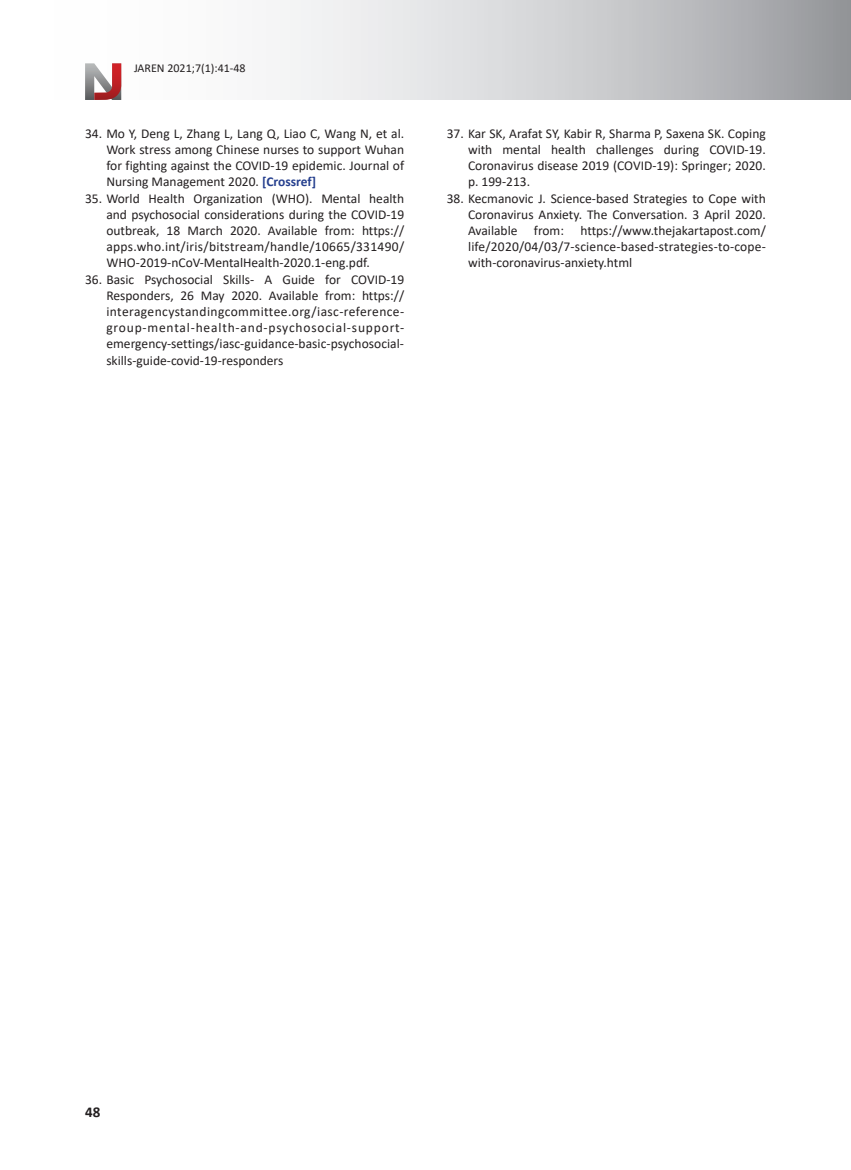
<style>
.page{position:relative;width:851px;height:1170px;background:#fff}
.page>*{position:absolute;margin:0;border:0;box-sizing:border-box;transform-origin:0 0}
.t1{font:700 15px "Calibri";color:#231f20}
.t2{font:13.5px/16.2px "Calibri";color:#231f20;text-align:justify}
.t3{font:12px "Calibri";color:#231f20}
.s1{font-weight:700;color:#253f8e}
</style>
<div class="page">
<svg style="left:121px;top:0;width:729px;height:100px"></svg>
<svg style="left:85px;top:63px;width:36px;height:37px"></svg>
<p class="t3" style="left:134px;top:60px;width:113px">JAREN 2021;7(1):41-48</p>
<p class="t2" style="left:106px;top:125px;width:299px;text-indent:-21px">34. Mo Y, Deng L, Zhang L, Lang Q, Liao C, Wang N, et al.<br>Work stress among Chinese nurses to support Wuhan for fighting against the COVID‐19 epidemic. Journal of Nursing Management 2020. <span class="s1">[Crossref]</span></p>
<p class="t2" style="left:106px;top:190px;width:299px;text-indent:-21px">35. World Health Organization (WHO). Mental health and psychosocial considerations during the COVID-19 outbreak, 18 March 2020. Available from: https:// apps.who.int/iris/bitstream/handle/10665/331490/ WHO-2019-nCoV-MentalHealth-2020.1-eng.pdf.</p>
<p class="t2" style="left:106px;top:271px;width:299px;text-indent:-21px">36. Basic Psychosocial Skills- A Guide for COVID-19<br>Responders, 26 May 2020. Available from: https:// interagencystandingcommittee.org/iasc-reference&shy;group-mental-health-and-psychosocial-support&shy;emergency-settings/iasc-guidance-basic-psychosocial&shy;skills-guide-covid-19-responders</p>
<p class="t2" style="left:468px;top:125px;width:299px;text-indent:-21px">37. Kar SK, Arafat SY, Kabir R, Sharma P, Saxena SK. Coping with mental health challenges during COVID-19.<br>Coronavirus disease 2019 (COVID-19): Springer; 2020. p. 199-213.</p>
<p class="t2" style="left:468px;top:190px;width:299px;text-indent:-21px">38. Kecmanovic J. Science-based Strategies to Cope with Coronavirus Anxiety. The Conversation. 3 April 2020.<br>Available from: https://www.thejakartapost.com/ life/2020/04/03/7-science-based-strategies-to-cope&shy;with-coronavirus-anxiety.html</p>
<p class="t1" style="left:85px;top:1101px;width:17px">48</p>
</div>
